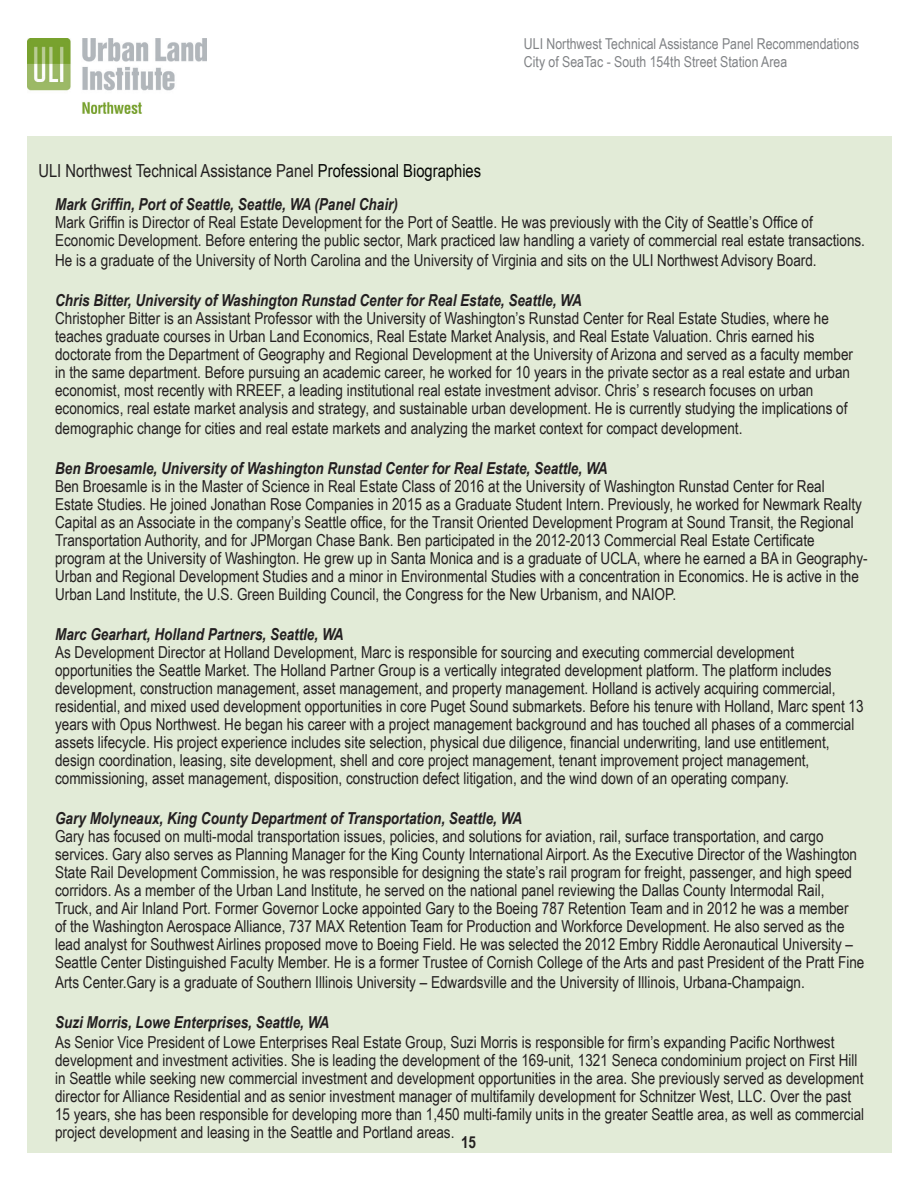
<style>
.page{position:relative;width:918px;height:1188px;background:#fff}
.page>*{position:absolute;margin:0;border:0;box-sizing:border-box;transform-origin:0 0}
.t1{font:18px "Arial Narrow";color:#231f20}
.Body_-_Panelist_Bio{font:16.5px/18px "Arial Narrow";color:#231f20}
.t2{font:700 16.5px "Arial Narrow";color:#231f20}
.t3{font:15px "Arial Narrow";color:#808285}
.s1{color:#040503}
.s2{font-weight:700;font-style:italic}
</style>
<div class="page">
<div style="left:28px;top:136px;width:864px;height:1016px;background:#e2ebd7"></div>
<img style="left:28px;top:38px;width:179px;height:75px">
<p class="t1" style="left:38px;top:157px;width:444px">ULI Northwest Technical Assistance Panel <span class="s1">Professional Biographies</span></p>
<p class="t3" style="left:524px;top:33px;width:337px">ULI Northwest Technical Assistance Panel Recommendations</p>
<p class="t3" style="left:524px;top:51px;width:265px">City of SeaTac - South 154th Street Station Area</p>
<p class="Body_-_Panelist_Bio" style="left:55px;top:195px;width:811px"><span class="s2">Mark Griffin, Port of Seattle, Seattle, WA (Panel Chair)<br></span>Mark Griffin is Director of Real Estate Development for the Port of Seattle. He was previously with the City of Seattle’s Office of<br>Economic Development. Before entering the public sector, Mark practiced law handling a variety of commercial real estate transactions.</p>
<p class="Body_-_Panelist_Bio" style="left:55px;top:251px;width:763px">He is a graduate of the University of North Carolina and the University of Virginia and sits on the ULI Northwest Advisory Board.</p>
<p class="Body_-_Panelist_Bio" style="left:55px;top:291px;width:800px"><span class="s2">Chris Bitter, University of Washington Runstad Center for Real Estate, Seattle, WA<br></span>Christopher Bitter is an Assistant Professor with the University of Washington’s Runstad Center for Real Estate Studies, where he teaches graduate courses in Urban Land Economics, Real Estate Market Analysis, and Real Estate Valuation. Chris earned his doctorate from the Department of Geography and Regional Development at the University of Arizona and served as a faculty member in the same department. Before pursuing an academic career, he worked for 10 years in the private sector as a real estate and urban economist, most recently with RREEF, a leading institutional real estate investment advisor. Chris’ s research focuses on urban economics, real estate market analysis and strategy, and sustainable urban development. He is currently studying the implications of</p>
<p class="Body_-_Panelist_Bio" style="left:55px;top:418px;width:689px">demographic change for cities and real estate markets and analyzing the market context for compact development.</p>
<p class="Body_-_Panelist_Bio" style="left:55px;top:458px;width:814px"><span class="s2">Ben Broesamle, University of Washington Runstad Center for Real Estate, Seattle, WA<br></span>Ben Broesamle is in the Master of Science in Real Estate Class of 2016 at the University of Washington Runstad Center for Real<br>Estate Studies. He joined Jonathan Rose Companies in 2015 as a Graduate Student Intern. Previously, he worked for Newmark Realty Capital as an Associate in the company’s Seattle office, for the Transit Oriented Development Program at Sound Transit, the Regional Transportation Authority, and for JPMorgan Chase Bank. Ben participated in the 2012-2013 Commercial Real Estate Certificate program at the University of Washington. He grew up in Santa Monica and is a graduate of UCLA, where he earned a BA in Geography-Urban and Regional Development Studies and a minor in Environmental Studies with a concentration in Economics. He is active in the Urban Land Institute, the U.S. Green Building Council, the Congress for the New Urbanism, and NAIOP.</p>
<p class="Body_-_Panelist_Bio" style="left:55px;top:625px;width:810px"><span class="s2">Marc Gearhart, Holland Partners, Seattle, WA<br></span>As Development Director at Holland Development, Marc is responsible for sourcing and executing commercial development opportunities the Seattle Market. The Holland Partner Group is a vertically integrated development platform. The platform includes development, construction management, asset management, and property management. Holland is actively acquiring commercial, residential, and mixed used development opportunities in core Puget Sound submarkets. Before his tenure with Holland, Marc spent 13 years with Opus Northwest. He began his career with a project management background and has touched all phases of a commercial assets lifecycle. His project experience includes site selection, physical due diligence, financial underwriting, land use entitlement, design coordination, leasing, site development, shell and core project management, tenant improvement project management, commissioning, asset management, disposition, construction defect litigation, and the wind down of an operating company.</p>
<p class="Body_-_Panelist_Bio" style="left:55px;top:809px;width:811px"><span class="s2">Gary Molyneaux, King County Department of Transportation, Seattle, WA<br></span>Gary has focused on multi-modal transportation issues, policies, and solutions for aviation, rail, surface transportation, and cargo services. Gary also serves as Planning Manager for the King County International Airport. As the Executive Director of the Washington State Rail Development Commission, he was responsible for designing the state’s rail program for freight, passenger, and high speed corridors. As a member of the Urban Land Institute, he served on the national panel reviewing the Dallas County Intermodal Rail, Truck, and Air Inland Port. Former Governor Locke appointed Gary to the Boeing 787 Retention Team and in 2012 he was a member<br>of the Washington Aerospace Alliance, 737 MAX Retention Team for Production and Workforce Development. He also served as the lead analyst for Southwest Airlines proposed move to Boeing Field. He was selected the 2012 Embry Riddle Aeronautical University – Seattle Center Distinguished Faculty Member. He is a former Trustee of Cornish College of the Arts and past President of the Pratt Fine</p>
<p class="Body_-_Panelist_Bio" style="left:55px;top:972px;width:751px">Arts Center.Gary is a graduate of Southern Illinois University – Edwardsville and the University of Illinois, Urbana-Champaign.</p>
<p class="Body_-_Panelist_Bio" style="left:55px;top:1012px;width:781px;line-height:19.8px"><span class="s2">Suzi Morris, Lowe Enterprises, Seattle, WA<br></span>As Senior Vice President of Lowe Enterprises Real Estate Group, Suzi Morris is responsible for firm’s expanding Pacific Northwest</p>
<p class="Body_-_Panelist_Bio" style="left:55px;top:1050px;width:811px">development and investment activities. She is leading the development of the 169-unit, 1321 Seneca condominium project on First Hill in Seattle while seeking new commercial investment and development opportunities in the area. She previously served as development director for Alliance Residential and as senior investment manager of multifamily development for Schnitzer West, LLC. Over the past 15 years, she has been responsible for developing more than 1,450 multi-family units in the greater Seattle area, as well as commercial project development and leasing in the Seattle and Portland areas.</p>
<p class="t2" style="left:461px;top:1130px;width:17px">15</p>
</div>
